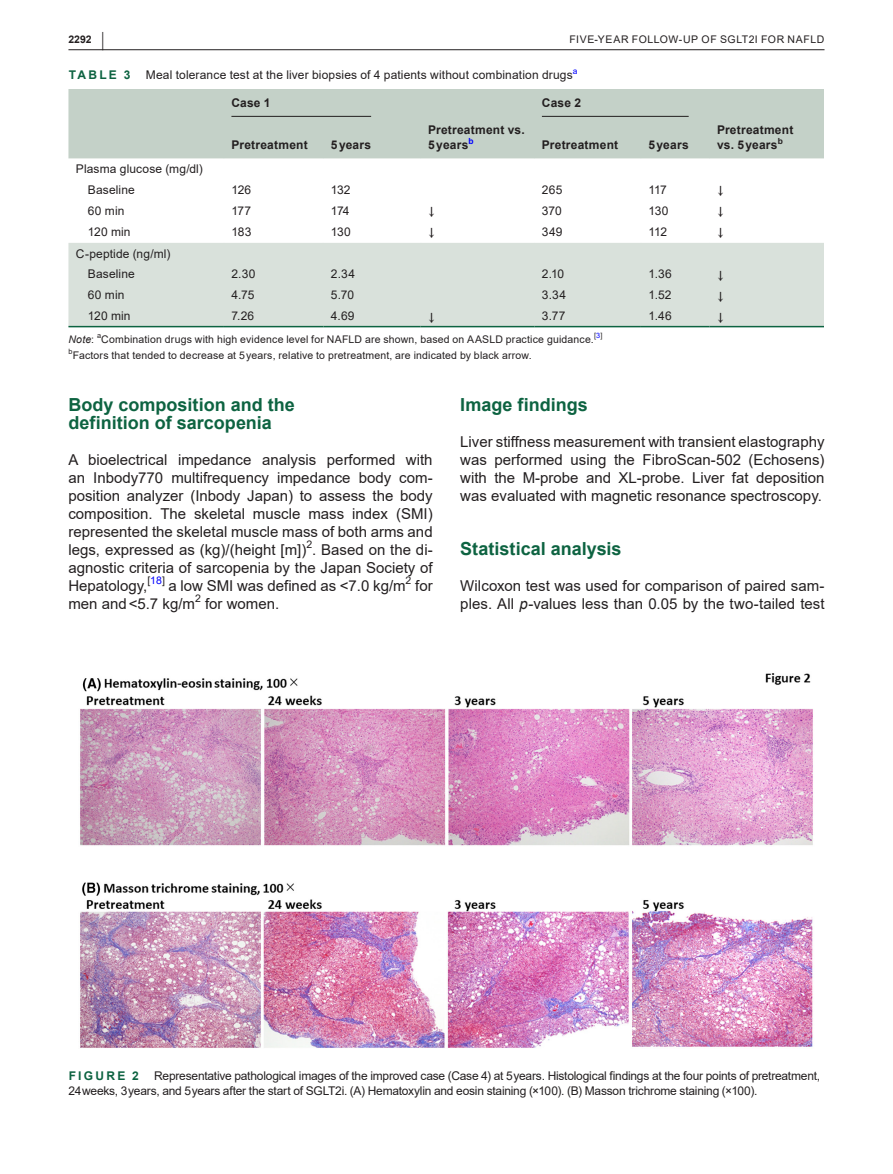
<style>
.page{position:relative;width:893px;height:1174px;background:#fff}
.page>*{position:absolute;margin:0;border:0;box-sizing:border-box;transform-origin:0 0}
.t1{font:700 18px/18px "Arial";color:#0d6341}
.t2{font:15px/18px "Arial";color:#231f20;text-align:justify}
.t3{font:12px/15px "Arial";letter-spacing:-.015em;color:#231f20}
.t4{font:12px/20.7px "Arial";letter-spacing:.01em;color:#231f20}
.t5{font:700 12px/15px "Arial";letter-spacing:.015em;color:#231f20}
.t6{font:700 12px "Arial";letter-spacing:.19em;color:#0d6341}
.t7{font:700 12px "STIX";color:#231f20}
.t8{font:10.5px "Arial";letter-spacing:.015em;color:#231f20}
.t9{font:10.5px "Arial";letter-spacing:.055em;color:#231f20}
.t10{font:700 10.5px "Arial";color:#231f20}
.t11{font:italic 10.5px "Arial";color:#231f20}
.t12{font:700 8.4px "Arial";color:#00f}
.t13{font:700 8.4px "Arial";color:#231f20}
.t14{font:7.35px "Arial";color:#231f20}
.s1{font-size:19.5px}
.s2{font-style:normal}
.s3{color:#00f}
.s4{font-style:italic}
</style>
<div class="page">
<hr style="left:68px;top:49px;width:756px;height:1px;background:#231f20">
<div style="left:68px;top:89px;width:756px;height:69px;background:#c4d1c8"></div>
<div style="left:68px;top:243px;width:756px;height:83px;background:#d9e1db"></div>
<hr style="left:68px;top:326px;width:156px;height:1px;background:#0d6341">
<hr style="left:224px;top:326px;width:99px;height:1px;background:#0d6341">
<hr style="left:323px;top:326px;width:98px;height:1px;background:#0d6341">
<hr style="left:421px;top:326px;width:113px;height:1px;background:#0d6341">
<hr style="left:534px;top:326px;width:107px;height:1px;background:#0d6341">
<hr style="left:641px;top:326px;width:69px;height:1px;background:#0d6341">
<hr style="left:710px;top:326px;width:183px;height:1px;background:#0d6341">
<hr style="left:231px;top:116px;width:140px;height:1px;background:#231f20">
<hr style="left:542px;top:116px;width:147px;height:1px;background:#231f20">
<div style="left:824px;top:55px;width:69px;height:318px;background:#fff"></div>
<img style="left:80px;top:673px;width:733px;height:375px">
<p class="t10" style="left:68px;top:32px;width:37px">2292 <span class="s1">|</span></p>
<p class="t9" style="left:569px;top:32px;width:256px">FIVE-YEAR FOLLOW-UP OF SGLT2I FOR NAFLD</p>
<p class="t6" style="left:69px;top:67px;width:63px">TABLE 3</p>
<p class="t4" style="left:146px;top:65px;width:433px">Meal tolerance test at the liver biopsies of 4 patients without combination drugs<sup>a</sup></p>
<p class="t5" style="left:231px;top:95px;width:41px">Case 1</p>
<p class="t5" style="left:542px;top:95px;width:41px">Case 2</p>
<p class="t5" style="left:231px;top:138px;width:78px">Pretreatment</p>
<p class="t5" style="left:331px;top:138px;width:42px">5years</p>
<p class="t5" style="left:428px;top:123px;width:98px">Pretreatment vs.<br>5years</p>
<p class="t12" style="left:469px;top:135px;width:7px">b</p>
<p class="t5" style="left:542px;top:138px;width:78px">Pretreatment</p>
<p class="t5" style="left:648px;top:138px;width:42px">5years</p>
<p class="t5" style="left:717px;top:123px;width:78px">Pretreatment vs. 5years</p>
<p class="t13" style="left:778px;top:135px;width:7px">b</p>
<p class="t4" style="left:88px;top:158px;width:116px;text-indent:-12px">Plasma glucose (mg/dl)<br>Baseline</p>
<p class="t3" style="left:231px;top:182px;width:21px">126</p>
<p class="t3" style="left:331px;top:182px;width:21px">132</p>
<p class="t3" style="left:542px;top:182px;width:22px">265</p>
<p class="t3" style="left:648px;top:182px;width:20px">117</p>
<p class="t7" style="left:717px;top:183px;width:9px">↓</p>
<p class="t3" style="left:88px;top:203px;width:38px">60 min</p>
<p class="t3" style="left:231px;top:203px;width:21px">177</p>
<p class="t3" style="left:331px;top:203px;width:20px">174</p>
<p class="t7" style="left:428px;top:204px;width:9px">↓</p>
<p class="t3" style="left:542px;top:203px;width:21px">370</p>
<p class="t3" style="left:648px;top:203px;width:21px">130</p>
<p class="t7" style="left:717px;top:204px;width:9px">↓</p>
<p class="t3" style="left:88px;top:224px;width:44px">120 min</p>
<p class="t3" style="left:231px;top:224px;width:21px">183</p>
<p class="t3" style="left:331px;top:224px;width:21px">130</p>
<p class="t7" style="left:428px;top:225px;width:9px">↓</p>
<p class="t3" style="left:542px;top:224px;width:22px">349</p>
<p class="t3" style="left:648px;top:224px;width:20px">112</p>
<p class="t7" style="left:717px;top:225px;width:9px">↓</p>
<p class="t4" style="left:88px;top:243px;width:84px;text-indent:-12px">C-peptide (ng/ml)<br>Baseline</p>
<p class="t3" style="left:231px;top:266px;width:26px">2.30</p>
<p class="t3" style="left:331px;top:266px;width:26px">2.34</p>
<p class="t3" style="left:542px;top:266px;width:24px">2.10</p>
<p class="t3" style="left:648px;top:266px;width:25px">1.36</p>
<p class="t7" style="left:717px;top:267px;width:9px">↓</p>
<p class="t3" style="left:88px;top:287px;width:38px">60 min</p>
<p class="t3" style="left:231px;top:287px;width:25px">4.75</p>
<p class="t3" style="left:331px;top:287px;width:25px">5.70</p>
<p class="t3" style="left:542px;top:287px;width:26px">3.34</p>
<p class="t3" style="left:648px;top:287px;width:25px">1.52</p>
<p class="t7" style="left:717px;top:288px;width:9px">↓</p>
<p class="t3" style="left:88px;top:308px;width:44px">120 min</p>
<p class="t3" style="left:231px;top:308px;width:24px">7.26</p>
<p class="t3" style="left:331px;top:308px;width:25px">4.69</p>
<p class="t7" style="left:428px;top:309px;width:9px">↓</p>
<p class="t3" style="left:542px;top:308px;width:25px">3.77</p>
<p class="t3" style="left:648px;top:308px;width:25px">1.46</p>
<p class="t7" style="left:717px;top:309px;width:9px">↓</p>
<p class="t11" style="left:68px;top:333px;width:27px">Note<span class="s2">:</span></p>
<p class="t14" style="left:97px;top:331px;width:6px">a</p>
<p class="t8" style="left:101px;top:332px;width:494px">Combination drugs with high evidence level for NAFLD are shown, based on AASLD practice guidance.</p>
<p class="t14" style="left:594px;top:331px;width:10px">[<span class="s3">3</span>]</p>
<p class="t8" style="left:68px;top:348px;width:465px"><sup>b</sup>Factors that tended to decrease at 5years, relative to pretreatment, are indicated by black arrow.</p>
<p class="t1" style="left:68px;top:396px;width:228px">Body composition and the definition of sarcopenia</p>
<p class="t2" style="left:68px;top:451px;width:366px">A bioelectrical impedance analysis performed with an Inbody770 multifrequency impedance body com&shy;position analyzer (Inbody Japan) to assess the body composition. The skeletal muscle mass index (SMI) represented the skeletal muscle mass of both arms and legs, expressed as (kg)/(height [m]) . Based on the di-</p>
<p class="t8" style="left:306px;top:537px;width:7px">2</p>
<p class="t2" style="left:68px;top:559px;width:366px">agnostic criteria of sarcopenia by the Japan Society of<br>Hepatology,</p>
<p class="t8" style="left:147px;top:573px;width:19px">[<span class="s3">18</span>]</p>
<p class="t2" style="left:169px;top:577px;width:239px">a low SMI was defined as &lt;7.0 kg/m</p>
<p class="t8" style="left:406px;top:573px;width:7px">2</p>
<p class="t2" style="left:415px;top:577px;width:19px">for</p>
<p class="t2" style="left:68px;top:595px;width:128px">men and&lt;5.7 kg/m</p>
<p class="t8" style="left:195px;top:591px;width:7px">2</p>
<p class="t2" style="left:205px;top:595px;width:76px">for women.</p>
<p class="t1" style="left:460px;top:396px;width:129px">Image findings</p>
<p class="t2" style="left:460px;top:433px;width:366px">Liver stiffness measurement with transient elastography was performed using the FibroScan-502 (Echosens) with the M-probe and XL-probe. Liver fat deposition was evaluated with magnetic resonance spectroscopy.</p>
<p class="t1" style="left:460px;top:540px;width:163px">Statistical analysis</p>
<p class="t2" style="left:460px;top:577px;width:366px">Wilcoxon test was used for comparison of paired sam&shy;ples. All <span class="s4">p</span>-values less than 0.05 by the two-tailed test</p>
<p class="t3" style="left:68px;top:1068px;width:753px;text-indent:86px">Representative pathological images of the improved case (Case 4) at 5years. Histological findings at the four points of pretreatment,<br>24weeks, 3years, and 5years after the start of SGLT2i. (A) Hematoxylin and eosin staining (×100). (B) Masson trichrome staining (×100).</p>
<p class="t6" style="left:69px;top:1067px;width:72px">FIGURE 2</p>
</div>
